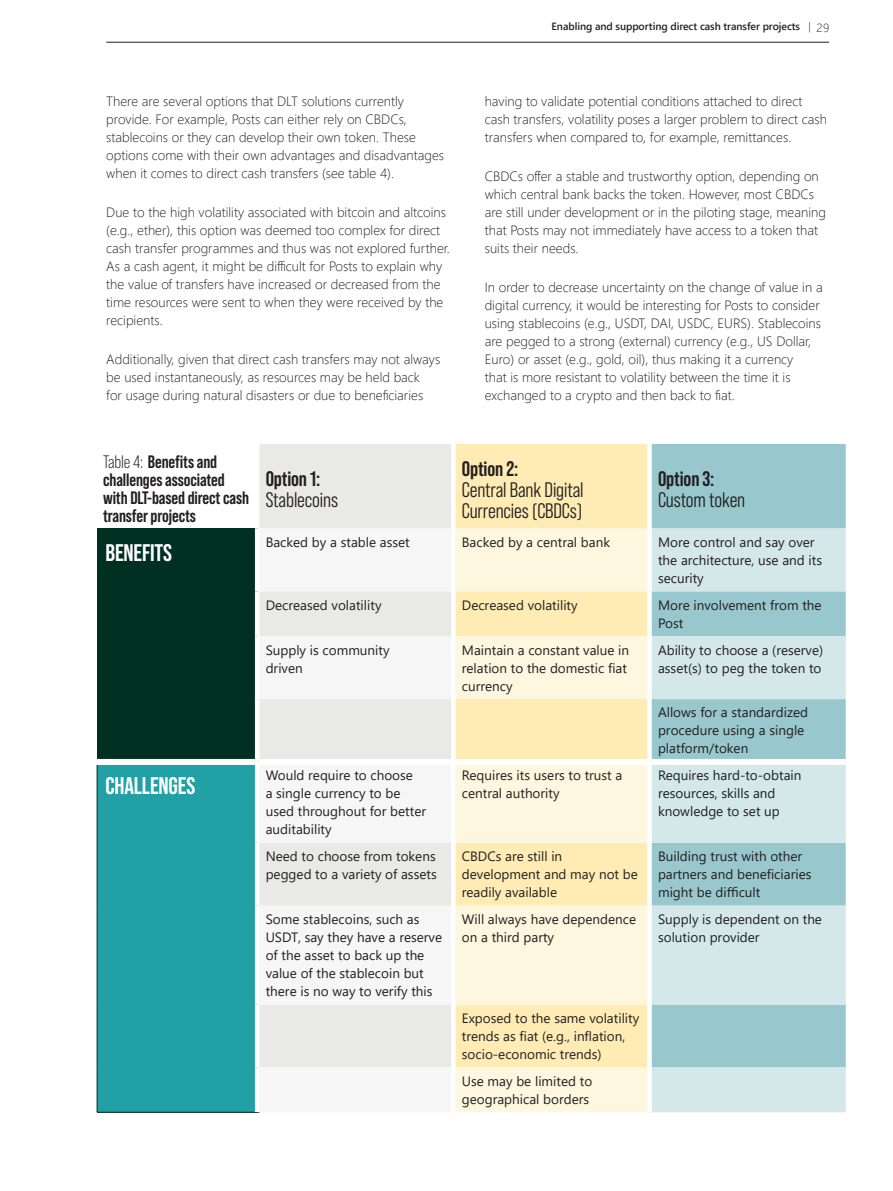
<style>
.page{position:relative;width:893px;height:1191px;background:#fff}
.page>*{position:absolute;margin:0;border:0;box-sizing:border-box;transform-origin:0 0}
.source_footnote_hyperlink{font:700 24px "Bebas Neue Pro";letter-spacing:-.005em;color:#fff}
.source_footnote_hyperlink-2{font:21px/21px "Bebas Neue Pro Middle";letter-spacing:-.005em;color:#231f20}
.source_footnote_hyperlink-3{font:700 18px/18px "Bebas Neue Pro";letter-spacing:-.005em;color:#231f20}
.t1{font:300 13.5px/18px "Segoe UI";color:#231f20}
.t2{font:13.5px/18px "Segoe UI";color:#231f20}
.footnote{font:600 10.5px "Segoe UI";letter-spacing:-.005em;color:#231f20}
.s1{font-weight:300}
.s2{font-weight:300;font-size:12px}
.s3{font-weight:400}
.s4{font-family:"Bebas Neue Pro";font-weight:700}
</style>
<div class="page">
<hr style="left:106px;top:42px;width:723px;height:1px;background:#231f20">
<div style="left:259px;top:444px;width:192px;height:84px;background:#e9eae8"></div>
<div style="left:456px;top:444px;width:191px;height:84px;background:#feecb4"></div>
<div style="left:652px;top:444px;width:194px;height:84px;background:#98c8cd"></div>
<div style="left:97px;top:528px;width:160px;height:234px;background:#003022"></div>
<svg style="left:259px;top:528px;width:192px;height:584px;fill:#f5f6f5"></svg>
<svg style="left:456px;top:528px;width:191px;height:584px;background:#fdf2ce"></svg>
<svg style="left:652px;top:528px;width:194px;height:584px;background:#bcdadd"></svg>
<div style="left:97px;top:762px;width:160px;height:350px;background:#21a0a6"></div>
<hr style="left:97px;top:1112px;width:162px;height:1px;background:#231f20">
<div style="left:97px;top:759px;width:158px;height:6px;background:#fff"></div>
<div style="left:259px;top:759px;width:192px;height:6px;background:#fff"></div>
<div style="left:456px;top:759px;width:191px;height:6px;background:#fff"></div>
<div style="left:652px;top:759px;width:194px;height:6px;background:#fff"></div>
<hr style="left:97px;top:765px;width:1px;height:77px;background:#003022">
<hr style="left:97px;top:842px;width:1px;height:63px;background:#003022">
<hr style="left:97px;top:905px;width:1px;height:99px;background:#003022">
<hr style="left:97px;top:1004px;width:1px;height:63px;background:#003022">
<hr style="left:97px;top:1067px;width:1px;height:45px;background:#003022">
<hr style="left:255px;top:528px;width:4px;height:63px;background:#fff">
<hr style="left:255px;top:591px;width:4px;height:45px;background:#fff">
<hr style="left:255px;top:636px;width:4px;height:63px;background:#fff">
<hr style="left:255px;top:699px;width:4px;height:63px;background:#fff">
<hr style="left:255px;top:762px;width:4px;height:80px;background:#fff">
<hr style="left:255px;top:842px;width:4px;height:63px;background:#fff">
<hr style="left:255px;top:1004px;width:4px;height:63px;background:#fff">
<hr style="left:255px;top:905px;width:4px;height:99px;background:#fff">
<hr style="left:255px;top:1067px;width:4px;height:45px;background:#fff">
<p class="t1" style="left:106px;top:90px;width:339px">There are several options that DLT solutions currently provide. For example, Posts can either rely on CBDCs, stablecoins or they can develop their own token. These options come with their own advantages and disadvantages when it comes to direct cash transfers (see table 4).</p>
<p class="t1" style="left:106px;top:202px;width:345px">Due to the high volatility associated with bitcoin and altcoins (e.g., ether), this option was deemed too complex for direct cash transfer programmes and thus was not explored further.<br>As a cash agent, it might be difficult for Posts to explain why the value of transfers have increased or decreased from the time resources were sent to when they were received by the recipients.</p>
<p class="t1" style="left:106px;top:349px;width:335px">Additionally, given that direct cash transfers may not always be used instantaneously, as resources may be held back<br>for usage during natural disasters or due to beneficiaries</p>
<p class="footnote" style="left:552px;top:17px;width:279px">Enabling and supporting direct cash transfer projects <span class="s1">|</span> <span class="s2">29</span></p>
<p class="t1" style="left:485px;top:90px;width:344px">having to validate potential conditions attached to direct cash transfers, volatility poses a larger problem to direct cash transfers when compared to, for example, remittances.</p>
<p class="t1" style="left:485px;top:166px;width:343px">CBDCs offer a stable and trustworthy option, depending on which central bank backs the token. However, most CBDCs are still under development or in the piloting stage, meaning that Posts may not immediately have access to a token that suits their needs.</p>
<p class="t1" style="left:485px;top:277px;width:339px">In order to decrease uncertainty on the change of value in a digital currency, it would be interesting for Posts to consider using stablecoins (e.g., USDT, DAI, USDC, EURS). Stablecoins are pegged to a strong (external) currency (e.g., US Dollar, Euro) or asset (e.g., gold, oil), thus making it a currency<br>that is more resistant to volatility between the time it is exchanged to a crypto and then back to fiat.</p>
<p class="source_footnote_hyperlink-3" style="left:103px;top:453px;width:147px"><span class="s3">Table 4:</span> Benefits and challenges associated with DLT-based direct cash transfer projects</p>
<p class="source_footnote_hyperlink" style="left:106px;top:539px;width:68px">BENEFITS</p>
<p class="source_footnote_hyperlink-2" style="left:266px;top:468px;width:74px"><span class="s4">Option 1:<br></span>Stablecoins</p>
<p class="source_footnote_hyperlink-2" style="left:462px;top:458px;width:123px"><span class="s4">Option 2:<br></span>Central Bank Digital<br>Currencies (CBDCs)</p>
<p class="source_footnote_hyperlink-2" style="left:658px;top:468px;width:89px"><span class="s4">Option 3:<br></span>Custom token</p>
<p class="t2" style="left:266px;top:532px;width:146px">Backed by a stable asset</p>
<p class="t2" style="left:462px;top:532px;width:150px">Backed by a central bank</p>
<p class="t2" style="left:658px;top:532px;width:166px">More control and say over the architecture, use and its security</p>
<p class="t2" style="left:266px;top:594px;width:117px">Decreased volatility</p>
<p class="t2" style="left:462px;top:594px;width:117px">Decreased volatility</p>
<p class="t2" style="left:658px;top:594px;width:165px">More involvement from the<br>Post</p>
<p class="t2" style="left:266px;top:639px;width:125px">Supply is community driven</p>
<p class="t2" style="left:462px;top:639px;width:169px">Maintain a constant value in relation to the domestic fiat currency</p>
<p class="t2" style="left:658px;top:639px;width:167px">Ability to choose a (reserve) asset(s) to peg the token to</p>
<p class="t2" style="left:658px;top:702px;width:152px">Allows for a standardized procedure using a single platform/token</p>
<p class="source_footnote_hyperlink" style="left:106px;top:772px;width:91px">CHALLENGES</p>
<p class="t2" style="left:266px;top:765px;width:162px">Would require to choose<br>a single currency to be used throughout for better auditability</p>
<p class="t2" style="left:462px;top:765px;width:162px">Requires its users to trust a central authority</p>
<p class="t2" style="left:658px;top:765px;width:145px">Requires hard-to-obtain resources, skills and knowledge to set up</p>
<p class="t2" style="left:266px;top:846px;width:173px">Need to choose from tokens pegged to a variety of assets</p>
<p class="t2" style="left:462px;top:846px;width:177px">CBDCs are still in development and may not be readily available</p>
<p class="t2" style="left:658px;top:846px;width:155px">Building trust with other partners and beneficiaries might be difficult</p>
<p class="t2" style="left:266px;top:909px;width:178px">Some stablecoins, such as<br>USDT, say they have a reserve of the asset to back up the value of the stablecoin but there is no way to verify this</p>
<p class="t2" style="left:462px;top:909px;width:176px">Will always have dependence on a third party</p>
<p class="t2" style="left:658px;top:909px;width:165px">Supply is dependent on the solution provider</p>
<p class="t2" style="left:462px;top:1008px;width:179px">Exposed to the same volatility trends as fiat (e.g., inflation, socio-economic trends)</p>
<p class="t2" style="left:462px;top:1070px;width:132px">Use may be limited to geographical borders</p>
</div>
